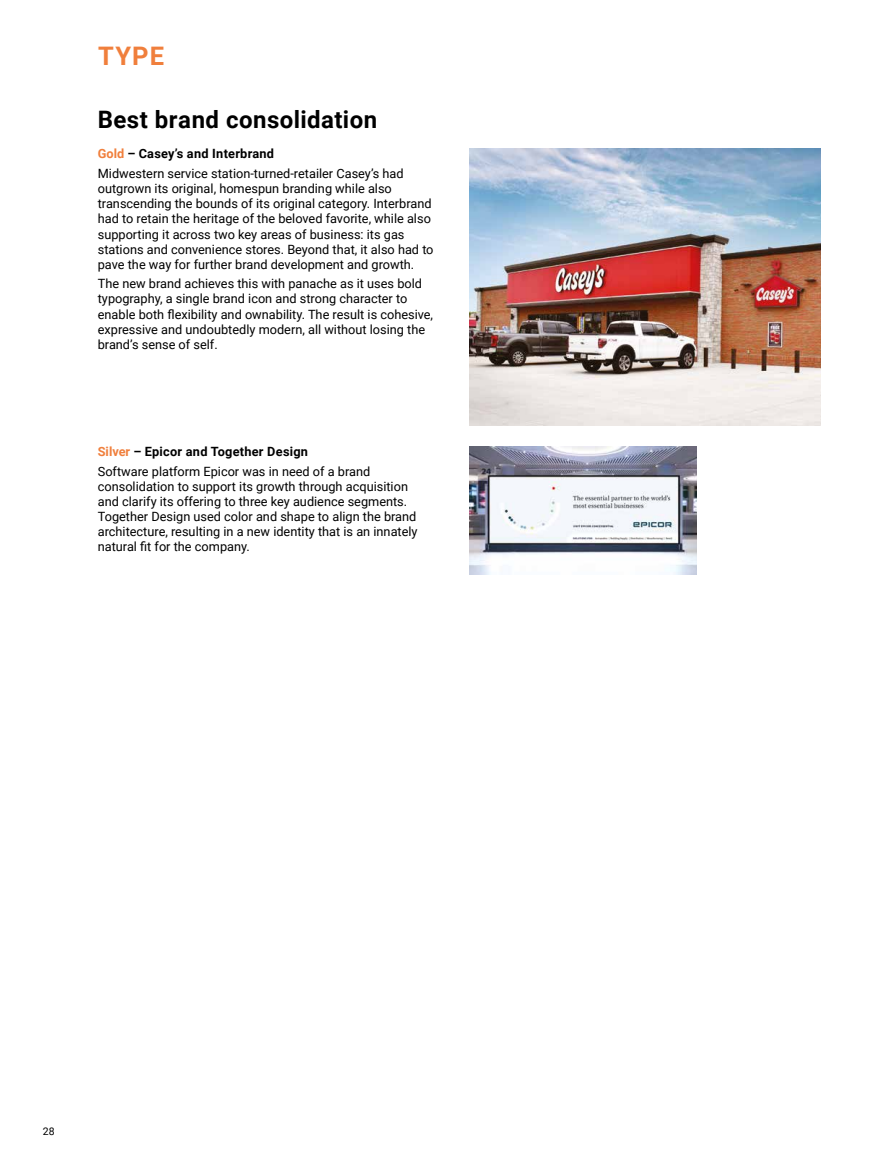
<style>
.page{position:relative;width:893px;height:1170px;background:#fff}
.page>*{position:absolute;margin:0;border:0;box-sizing:border-box;transform-origin:0 0}
.t1{font:700 25.5px "Roboto";color:#f07f3c}
.t2{font:700 24px "Roboto";letter-spacing:.02em;color:#000}
.t3{font:12.75px/15.1px "Roboto";color:#000}
.t4{font:10.5px "Roboto";color:#000}
.s1{font-weight:700;color:#f07f3c}
.s2{font-weight:700}
</style>
<div class="page">
<img style="left:470px;top:149px;width:351px;height:276px">
<img style="left:470px;top:446px;width:227px;height:128px">
<h1 class="t1" style="left:98px;top:38px;width:67px">TYPE</h1>
<h2 class="t2" style="left:98px;top:103px;width:281px">Best brand consolidation</h2>
<p class="t3" style="left:98px;top:144px;width:307px;line-height:19.4px"><span class="s1">Gold</span> <span class="s2">– Casey’s and Interbrand<br></span>Midwestern service station-turned-retailer Casey’s had</p>
<p class="t3" style="left:98px;top:180px;width:337px">outgrown its original, homespun branding while also transcending the bounds of its original category. Interbrand had to retain the heritage of the beloved favorite, while also supporting it across two key areas of business: its gas stations and convenience stores. Beyond that, it also had to pave the way for further brand development and growth.</p>
<p class="t3" style="left:98px;top:275px;width:337px">The new brand achieves this with panache as it uses bold typography, a single brand icon and strong character to enable both flexibility and ownability. The result is cohesive, expressive and undoubtedly modern, all without losing the brand’s sense of self.</p>
<p class="t3" style="left:98px;top:441px;width:274px;line-height:19.4px"><span class="s1">Silver</span> <span class="s2">– Epicor and Together Design<br></span>Software platform Epicor was in need of a brand</p>
<p class="t3" style="left:98px;top:478px;width:321px">consolidation to support its growth through acquisition and clarify its offering to three key audience segments.<br>Together Design used color and shape to align the brand architecture, resulting in a new identity that is an innately natural fit for the company.</p>
<p class="t4" style="left:43px;top:1123px;width:13px">28</p>
</div>
